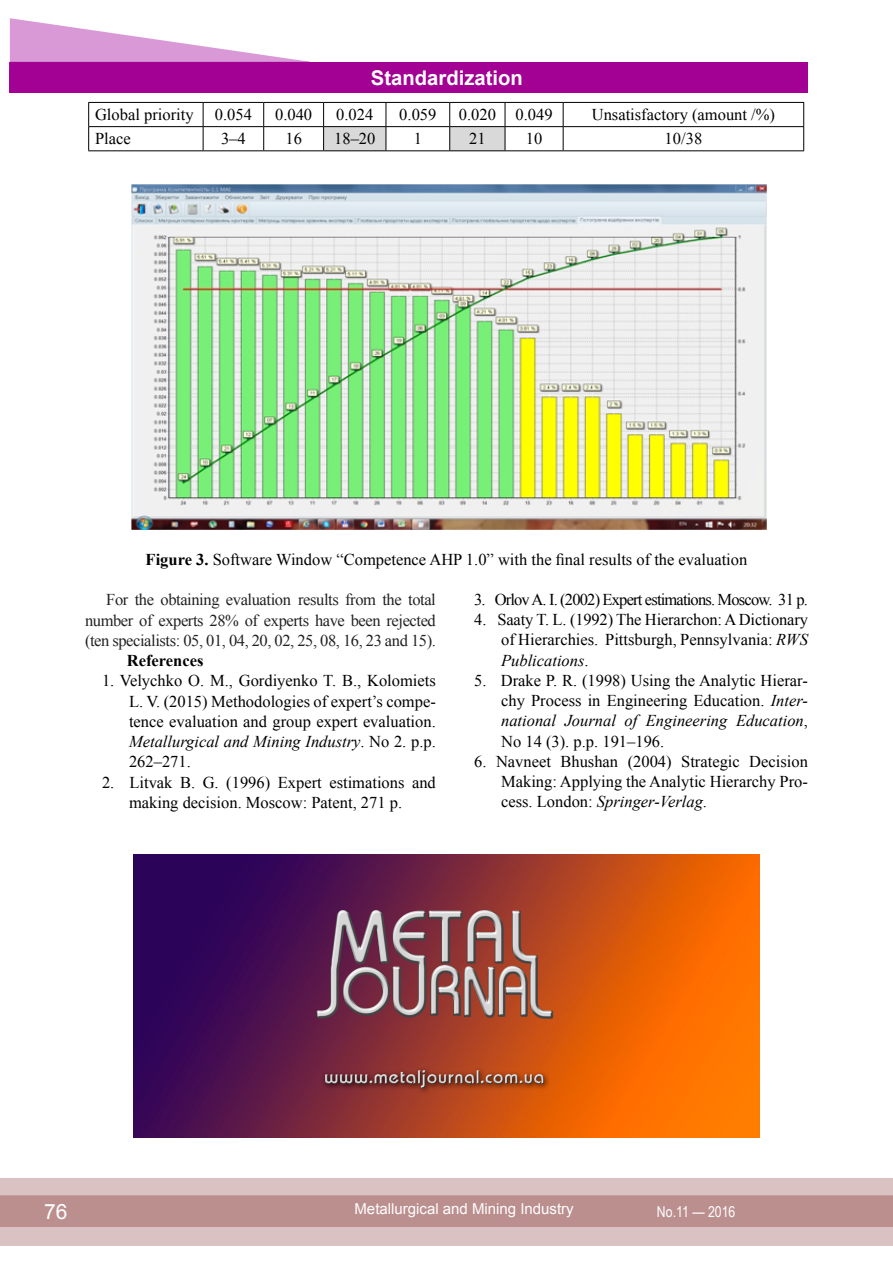
<style>
.page{position:relative;width:893px;height:1263px;background:#fff}
.page>*{position:absolute;margin:0;border:0;box-sizing:border-box;transform-origin:0 0}
.t1{font:21px "Arial";color:#fff}
.t2{font:700 20.25px "Arial";color:#fff}
.t3{font:16.5px/20.2px "Times New Roman";color:#000;text-align:justify}
.t4{font:16.5px/20.2px "Times New Roman";letter-spacing:-.025em;color:#222;text-align:justify}
.t5{font:16.5px "Times New Roman";letter-spacing:-.05em;color:#000}
.t6{font:700 16.5px "Times New Roman";color:#000}
.t7{font:15px "Arial";color:#fff}
.t8{font:15px "Arial Narrow";color:#fff}
.s1{font-weight:700}
.s2{font-style:italic}
</style>
<div class="page">
<div style="left:0;top:1178px;width:893px;height:68px;background:#dbc2c2"></div>
<div style="left:0;top:1195px;width:893px;height:32px;background:#bc8f8f;border:2px solid #bc8f8f"></div>
<div style="left:10px;top:62px;width:798px;height:30px;background:#a30094"></div>
<svg style="left:10px;top:18px;width:300px;height:44px"></svg>
<hr style="left:88px;top:102px;width:115px;height:1px;background:#000">
<hr style="left:203px;top:102px;width:61px;height:1px;background:#000">
<hr style="left:264px;top:102px;width:60px;height:1px;background:#000">
<hr style="left:324px;top:102px;width:62px;height:1px;background:#000">
<hr style="left:386px;top:102px;width:64px;height:1px;background:#000">
<hr style="left:450px;top:102px;width:55px;height:1px;background:#000">
<hr style="left:505px;top:102px;width:58px;height:1px;background:#000">
<hr style="left:563px;top:102px;width:241px;height:1px;background:#000">
<hr style="left:88px;top:126px;width:115px;height:1px;background:#000">
<hr style="left:203px;top:126px;width:61px;height:1px;background:#000">
<hr style="left:264px;top:126px;width:60px;height:1px;background:#000">
<hr style="left:505px;top:126px;width:58px;height:1px;background:#000">
<hr style="left:563px;top:126px;width:241px;height:1px;background:#000">
<hr style="left:88px;top:150px;width:115px;height:1px;background:#000">
<hr style="left:203px;top:150px;width:61px;height:1px;background:#000">
<hr style="left:264px;top:150px;width:60px;height:1px;background:#000">
<hr style="left:505px;top:150px;width:58px;height:1px;background:#000">
<hr style="left:563px;top:150px;width:241px;height:1px;background:#000">
<svg style="left:88px;top:103px;width:1px;height:47px"></svg>
<svg style="left:203px;top:103px;width:1px;height:47px"></svg>
<svg style="left:263px;top:103px;width:1px;height:47px"></svg>
<svg style="left:323px;top:103px;width:183px;height:48px"></svg>
<svg style="left:563px;top:103px;width:1px;height:47px"></svg>
<svg style="left:803px;top:103px;width:1px;height:47px"></svg>
<img style="left:131px;top:184px;width:636px;height:346px">
<img style="left:134px;top:854px;width:625px;height:283px">
<p class="t2" style="left:371px;top:64px;width:153px">Standardization</p>
<p class="t3" style="left:95px;top:104px;width:100px">Global priority</p>
<p class="t3" style="left:215px;top:104px;width:39px">0.054</p>
<p class="t3" style="left:275px;top:104px;width:39px">0.040</p>
<p class="t3" style="left:336px;top:104px;width:39px">0.024</p>
<p class="t3" style="left:399px;top:104px;width:39px">0.059</p>
<p class="t3" style="left:459px;top:104px;width:95px">0.020 0.049</p>
<p class="t3" style="left:592px;top:104px;width:185px">Unsatisfactory (amount /%)</p>
<p class="t3" style="left:95px;top:129px;width:37px">Place</p>
<p class="t3" style="left:221px;top:129px;width:26px">3–4</p>
<p class="t3" style="left:285px;top:129px;width:18px">16</p>
<p class="t3" style="left:334px;top:129px;width:43px">18–20</p>
<p class="t3" style="left:414px;top:129px;width:10px">1</p>
<p class="t3" style="left:469px;top:129px;width:18px">21</p>
<p class="t3" style="left:526px;top:129px;width:18px">10</p>
<p class="t3" style="left:665px;top:129px;width:39px">10/38</p>
<p class="t3" style="left:146px;top:549px;width:603px"><span class="s1">Figure 3.</span> Software Window “Competence AHP 1.0” with the final results of the evaluation</p>
<p class="t4" style="left:85px;top:589px;width:352px;text-indent:21px">For the obtaining evaluation results from the total number of experts 28% of experts have been rejected (ten specialists: 05, 01, 04, 20, 02, 25, 08, 16, 23 and 15).</p>
<p class="t6" style="left:127px;top:649px;width:78px">References</p>
<p class="t3" style="left:129px;top:670px;width:308px;text-indent:-27px">1. Velychko O. M., Gordiyenko T. B., Kolomiets L. V. (2015) Methodologies of expert’s compe&shy;tence evaluation and group expert evaluation.<br><span class="s2">Metallurgical and Mining Industry</span>. No 2. p.p.<br>262–271.</p>
<p class="t3" style="left:102px;top:772px;width:335px;text-align:center">2. Litvak B. G. (1996) Expert estimations and making decision. Moscow: Patent, 271 p.</p>
<p class="t5" style="left:474px;top:588px;width:335px">3. Orlov A. I. (2002) Expert estimations. Moscow. 31 p.</p>
<p class="t3" style="left:501px;top:609px;width:308px;text-indent:-27px">4. Saaty T. L. (1992) The Hierarchon: A Dictionary of Hierarchies. Pittsburgh, Pennsylvania: <span class="s2">RWS Publications</span>.</p>
<p class="t3" style="left:501px;top:670px;width:308px;text-indent:-27px">5. Drake P. R. (1998) Using the Analytic Hierar&shy;chy Process in Engineering Education. <span class="s2">Inter&shy;national Journal of Engineering Education</span>, No 14 (3). p.p. 191–196.</p>
<p class="t3" style="left:501px;top:751px;width:308px;text-indent:-27px">6. Navneet Bhushan (2004) Strategic Decision Making: Applying the Analytic Hierarchy Pro&shy;cess. London: <span class="s2">Springer-Verlag</span>.</p>
<p class="t1" style="left:44px;top:1197px;width:25px">76</p>
<p class="t7" style="left:354px;top:1199px;width:221px">Metallurgical and Mining Industry</p>
<p class="t8" style="left:657px;top:1201px;width:80px">No.11 — 2016</p>
</div>
